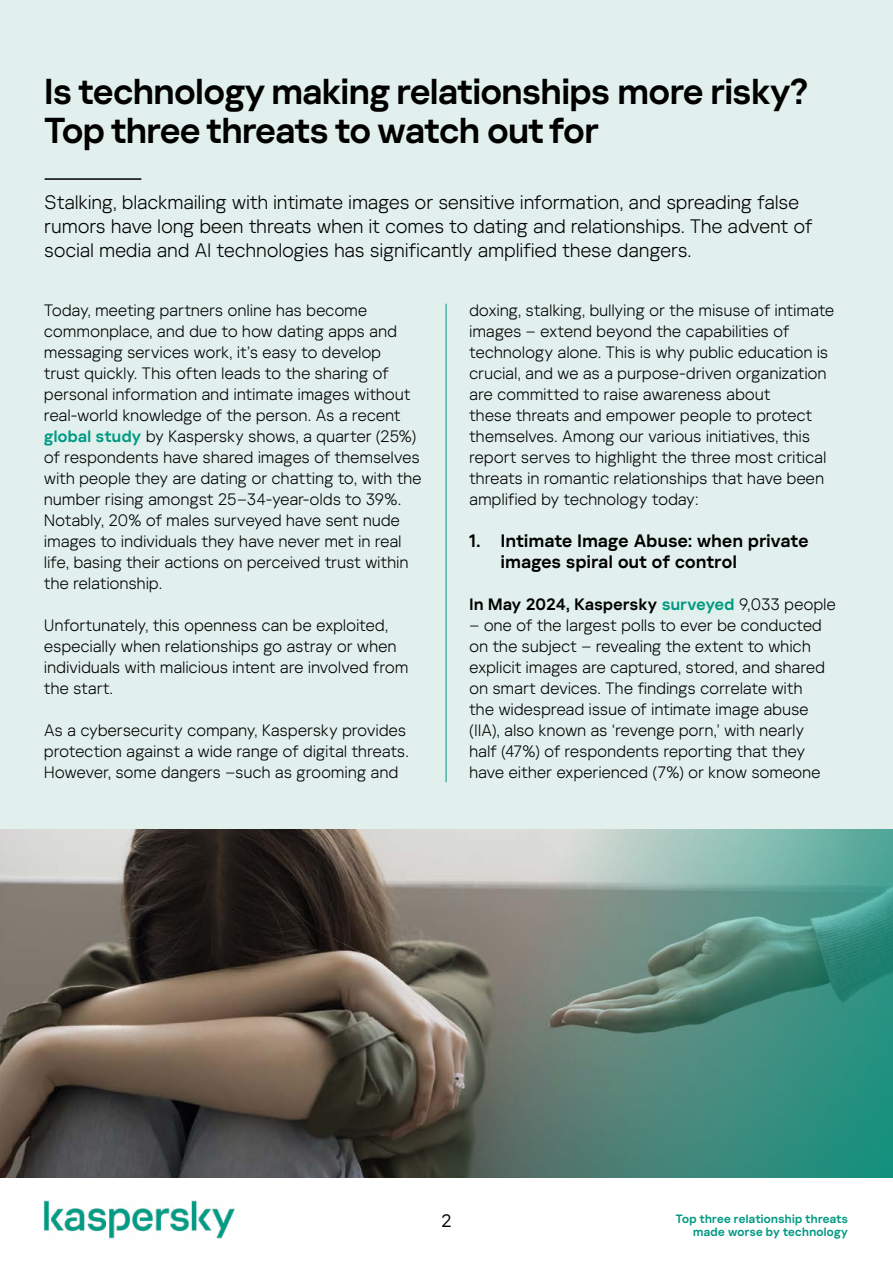
<style>
.page{position:relative;width:893px;height:1263px;background:#fff}
.page>*{position:absolute;margin:0;border:0;box-sizing:border-box;transform-origin:0 0}
.t1{font:600 36px/39px "Kaspersky Sans Display";color:#000}
.t2{font:300 19.5px/24px "Kaspersky Sans Display";letter-spacing:.02em;color:#000}
.t3{font:600 18px/21px "Kaspersky Sans Display";letter-spacing:.025em;color:#000}
.t4{font:18px "Kaspersky Sans Display";color:#000}
.t5{font:300 16.5px/21px "Kaspersky Sans Display";letter-spacing:.025em;color:#000}
.t6{font:600 16.5px "Kaspersky Sans Display";letter-spacing:.025em;color:#000}
.t7{font:600 12px/13.5px "Kaspersky Sans Display";letter-spacing:.03em;color:#009982;text-align:right}
.s1{font-weight:600;color:#009982}
.s2{color:#009982}
.s3{font-weight:300}
</style>
<div class="page">
<div style="left:0;top:0;width:893px;height:1178px;background:#e1f0ed"></div>
<img style="left:43px;top:1200px;width:192px;height:39px">
<hr style="left:446px;top:304px;width:1px;height:478px;background:#009982">
<hr style="left:45px;top:178px;width:96px;height:2px;background:#000">
<img style="left:0;top:829px;width:893px;height:349px">
<h1 class="t1" style="left:45px;top:69px;width:765px">Is technology making relationships more risky?<br>Top three threats to watch out for</h1>
<p class="t2" style="left:45px;top:189px;width:769px">Stalking, blackmailing with intimate images or sensitive information, and spreading false rumors have long been threats when it comes to dating and relationships. The advent of social media and AI technologies has significantly amplified these dangers.</p>
<p class="t5" style="left:44px;top:299px;width:379px">Today, meeting partners online has become commonplace, and due to how dating apps and messaging services work, it’s easy to develop<br>trust quickly. This often leads to the sharing of personal information and intimate images without real-world knowledge of the person. As a recent <span class="s1">global study</span> by Kaspersky shows, a quarter (25%) of respondents have shared images of themselves with people they are dating or chatting to, with the number rising amongst 25–34-year-olds to 39%.<br>Notably, 20% of males surveyed have sent nude images to individuals they have never met in real life, basing their actions on perceived trust within the relationship.</p>
<p class="t5" style="left:44px;top:614px;width:365px">Unfortunately, this openness can be exploited, especially when relationships go astray or when individuals with malicious intent are involved from the start.</p>
<p class="t5" style="left:44px;top:719px;width:366px">As a cybersecurity company, Kaspersky provides protection against a wide range of digital threats.<br>However, some dangers –such as grooming and</p>
<p class="t5" style="left:469px;top:299px;width:366px">doxing, stalking, bullying or the misuse of intimate images – extend beyond the capabilities of technology alone. This is why public education is crucial, and we as a purpose-driven organization are committed to raise awareness about<br>these threats and empower people to protect themselves. Among our various initiatives, this report serves to highlight the three most critical threats in romantic relationships that have been amplified by technology today:</p>
<p class="t3" style="left:501px;top:529px;width:309px;text-indent:-31px">1. Intimate Image Abuse: when private images spiral out of control</p>
<p class="t6" style="left:469px;top:592px;width:368px">In May 2024, Kaspersky <span class="s2">surveyed</span> <span class="s3">9,033 people</span></p>
<p class="t5" style="left:469px;top:614px;width:357px">– one of the largest polls to ever be conducted on the subject – revealing the extent to which explicit images are captured, stored, and shared on smart devices. The findings correlate with the widespread issue of intimate image abuse (IIA), also known as ‘revenge porn,’ with nearly half (47%) of respondents reporting that they have either experienced (7%) or know someone</p>
<p class="t4" style="left:442px;top:1207px;width:12px">2</p>
<p class="t7" style="left:676px;top:1211px;width:174px">Top three relationship threats made worse by technology</p>
</div>
